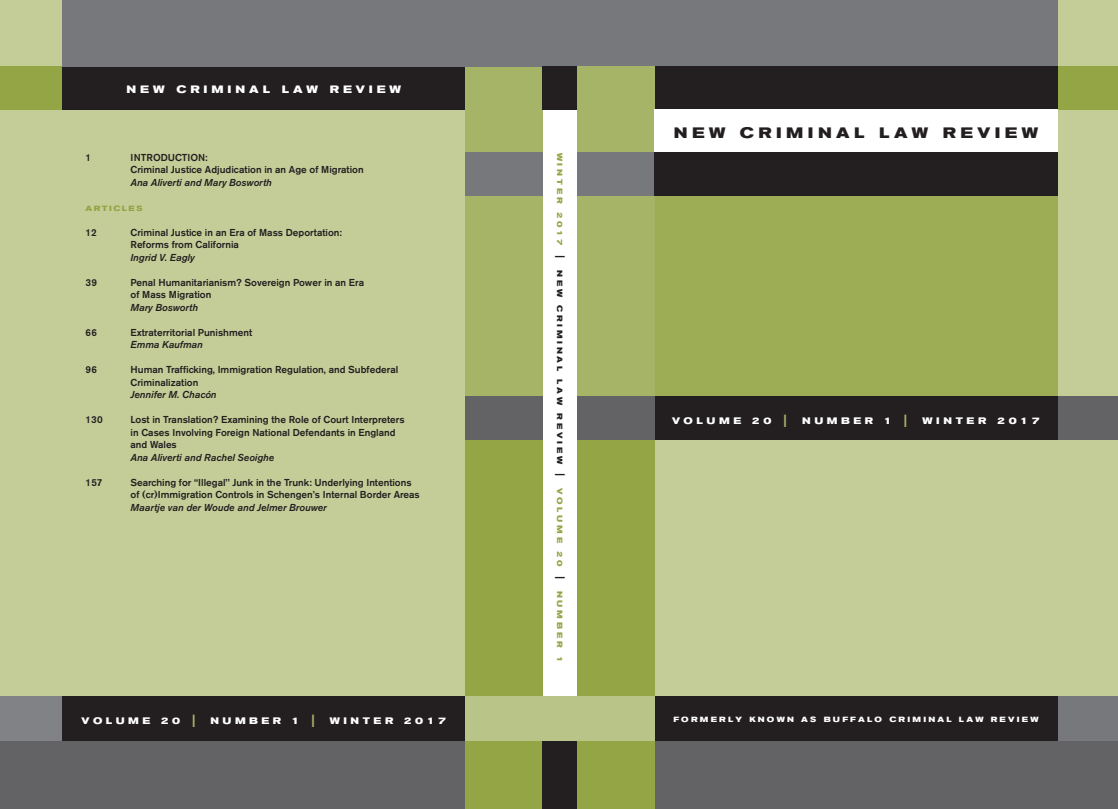
<style>
.page{position:relative;width:1118px;height:809px;background:#fff}
.page>*{position:absolute;margin:0;border:0;box-sizing:border-box;transform-origin:0 0}
.t1{font:700 expanded 15px "Akzidenz Grotesk BE";letter-spacing:.3em;color:#231f20}
.t2{font:700 expanded 10.62px "Akzidenz Grotesk BE";letter-spacing:.37em;color:#fff}
.t3{font:500 10px/12.5px "Akzidenz Grotesk BE";color:#231f20}
.t4{font:italic 500 10px "Akzidenz Grotesk BE";color:#231f20}
.t5{font:700 expanded 9.38px "Akzidenz Grotesk BE";letter-spacing:.38em;color:#fff}
.t6{font:700 expanded 7.5px "Akzidenz Grotesk BE";letter-spacing:.3em;color:#fff}
.t7{font:700 expanded 7.5px "Akzidenz Grotesk BE";letter-spacing:.37em;color:#231f20}
.t8{font:700 expanded 7.5px "Akzidenz Grotesk BE";letter-spacing:.37em;color:#94a545}
.t9{font:700 expanded 7.5px "Akzidenz Grotesk BE";letter-spacing:.2em;color:#94a545}
.s1{font-weight:400;font-stretch:normal;font-size:17.5px;color:#a6b467}
.s2{font-weight:400;font-stretch:normal;font-size:13.75px;color:#231f20}
.s3{font-weight:400;font-stretch:normal;font-size:13.75px}
.s4{color:#94a545}
</style>
<div class="page">
<div style="left:0;top:740px;width:466px;height:68px;background:#636366"></div>
<div style="left:62px;top:109px;width:404px;height:587px;background:#c4cd98"></div>
<div style="left:0;top:0;width:62px;height:697px;background:#c4cd98"></div>
<div style="left:62px;top:696px;width:404px;height:44px;background:#231f20"></div>
<div style="left:62px;top:66px;width:404px;height:43px;background:#231f20"></div>
<div style="left:466px;top:66px;width:77px;height:330px;background:#a6b467"></div>
<div style="left:466px;top:440px;width:77px;height:368px;background:#94a545"></div>
<div style="left:466px;top:696px;width:77px;height:44px;background:#b9c488"></div>
<div style="left:466px;top:152px;width:77px;height:44px;background:#76787b"></div>
<div style="left:0;top:66px;width:62px;height:43px;background:#94a545"></div>
<div style="left:466px;top:396px;width:77px;height:44px;background:#636366"></div>
<div style="left:0;top:696px;width:62px;height:44px;background:#808285"></div>
<div style="left:62px;top:0;width:481px;height:66px;background:#76787b"></div>
<div style="left:654px;top:740px;width:464px;height:68px;background:#636366"></div>
<div style="left:654px;top:196px;width:404px;height:200px;background:#9dad56"></div>
<div style="left:654px;top:440px;width:404px;height:257px;background:#c4cd98"></div>
<div style="left:1058px;top:0;width:60px;height:696px;background:#c4cd98"></div>
<div style="left:577px;top:0;width:481px;height:66px;background:#76787b"></div>
<div style="left:654px;top:396px;width:404px;height:44px;background:#231f20"></div>
<div style="left:1058px;top:396px;width:60px;height:44px;background:#636366"></div>
<div style="left:654px;top:696px;width:404px;height:44px;background:#231f20"></div>
<div style="left:654px;top:66px;width:404px;height:43px;background:#231f20"></div>
<div style="left:577px;top:66px;width:77px;height:330px;background:#a6b467"></div>
<div style="left:577px;top:440px;width:77px;height:368px;background:#94a545"></div>
<div style="left:577px;top:696px;width:77px;height:44px;background:#b9c488"></div>
<div style="left:577px;top:152px;width:77px;height:44px;background:#76787b"></div>
<div style="left:1058px;top:66px;width:60px;height:43px;background:#94a545"></div>
<div style="left:577px;top:396px;width:77px;height:44px;background:#636366"></div>
<div style="left:1058px;top:696px;width:60px;height:44px;background:#76787b"></div>
<div style="left:654px;top:152px;width:404px;height:44px;background:#231f20"></div>
<div style="left:543px;top:0;width:34px;height:66px;background:#76787b"></div>
<div style="left:543px;top:740px;width:34px;height:68px;background:#231f20"></div>
<div style="left:543px;top:66px;width:34px;height:43px;background:#231f20"></div>
<div style="left:543px;top:696px;width:34px;height:44px;background:#b9c488"></div>
<p class="t2" style="left:127px;top:85px;width:276px">NEW CRIMINAL LAW REVIEW</p>
<p class="t3" style="left:86px;top:152px;width:7px">1</p>
<p class="t3" style="left:131px;top:152px;width:235px">INTRODUCTION:<br>Criminal Justice Adjudication in an Age of Migration</p>
<p class="t4" style="left:131px;top:178px;width:143px">Ana Aliverti and Mary Bosworth</p>
<p class="t9" style="left:86px;top:205px;width:58px">ARTICLES</p>
<p class="t3" style="left:86px;top:227px;width:13px">12</p>
<p class="t3" style="left:131px;top:227px;width:213px">Criminal Justice in an Era of Mass Deportation:<br>Reforms from California</p>
<p class="t4" style="left:131px;top:253px;width:66px">Ingrid V. Eagly</p>
<p class="t3" style="left:86px;top:277px;width:13px">39</p>
<p class="t3" style="left:131px;top:277px;width:235px">Penal Humanitarianism? Sovereign Power in an Era of Mass Migration</p>
<p class="t4" style="left:131px;top:303px;width:69px">Mary Bosworth</p>
<p class="t3" style="left:86px;top:327px;width:13px">66</p>
<p class="t3" style="left:131px;top:327px;width:123px">Extraterritorial Punishment</p>
<p class="t4" style="left:131px;top:341px;width:74px">Emma Kaufman</p>
<p class="t3" style="left:86px;top:364px;width:13px">96</p>
<p class="t3" style="left:131px;top:364px;width:269px">Human Trafficking, Immigration Regulation, and Subfederal<br>Criminalization</p>
<p class="t4" style="left:131px;top:391px;width:88px">Jennifer M. Chacón</p>
<p class="t3" style="left:86px;top:414px;width:19px">130</p>
<p class="t3" style="left:131px;top:414px;width:275px">Lost in Translation? Examining the Role of Court Interpreters in Cases Involving Foreign National Defendants in England and Wales</p>
<p class="t4" style="left:131px;top:453px;width:145px">Ana Aliverti and Rachel Seoighe</p>
<p class="t3" style="left:86px;top:477px;width:18px">157</p>
<p class="t3" style="left:131px;top:477px;width:291px">Searching for ‘‘Illegal’’ Junk in the Trunk: Underlying Intentions of (cr)Immigration Controls in Schengen’s Internal Border Areas</p>
<p class="t4" style="left:131px;top:503px;width:198px">Maartje van der Woude and Jelmer Brouwer</p>
<p class="t5" style="left:82px;top:717px;width:366px">VOLUME 20 <span class="s1">I</span> NUMBER 1 <span class="s1">I</span> WINTER 2017</p>
<p class="t8" style="left:562px;top:152px;width:107px;rotate:90deg">WINTER 2017 <span class="s2">I</span></p>
<p class="t7" style="left:562px;top:270px;width:393px;rotate:90deg">NEW CRIMINAL LAW REVIEW <span class="s3">I</span> <span class="s4">VOLUME 20</span> <span class="s3">I</span> <span class="s4">NUMBER 1</span></p>
<h1 class="t1" style="left:674px;top:127px;width:366px">NEW CRIMINAL LAW REVIEW</h1>
<p class="t5" style="left:672px;top:417px;width:369px">VOLUME 20 <span class="s1">I</span> NUMBER 1 <span class="s1">I</span> WINTER 2017</p>
<p class="t6" style="left:673px;top:716px;width:366px">FORMERLY KNOWN AS BUFFALO CRIMINAL LAW REVIEW</p>
</div>
